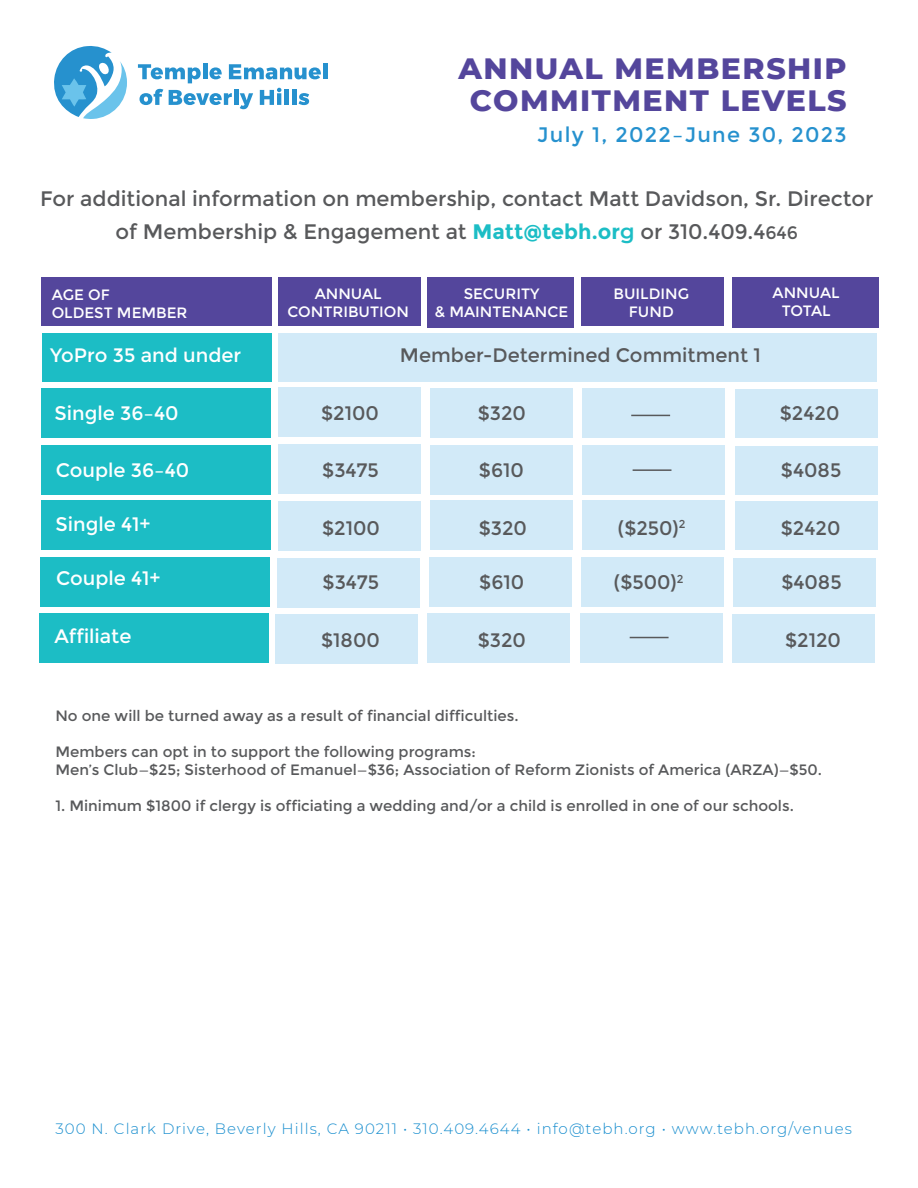
<style>
.page{position:relative;width:918px;height:1188px;background:#fff}
.page>*{position:absolute;margin:0;border:0;box-sizing:border-box;transform-origin:0 0}
.t1{font:800 30px "Montserrat";letter-spacing:.05em;color:#54469c}
.t2{font:21px/33px "Montserrat";color:#58595b;text-align:center}
.t3{font:21px "Montserrat";letter-spacing:.06em;color:#2691ce}
.t4{font:19.5px "Montserrat";color:#58595b}
.t5{font:19.5px "Montserrat";color:#fff}
.t6{font:15px "Montserrat";color:#58595b}
.t7{font:300 15px "Montserrat";letter-spacing:.07em;color:#178dce}
.t8{font:15px "Montserrat";color:#fff}
.s1{font-weight:700;color:#1cbdc5}
.s2{font-weight:600;color:#1cbdc5}
.s3{font-size:18px}
</style>
<div class="page">
<svg style="left:54px;top:46px;width:73px;height:73px"></svg>
<svg style="left:138px;top:64px;width:63px;height:19px"></svg>
<hr style="left:203px;top:63px;width:4px;height:16px;background:#2691ce">
<svg style="left:209px;top:67px;width:13px;height:12px"></svg>
<svg style="left:229px;top:64px;width:92px;height:15px"></svg>
<hr style="left:323px;top:63px;width:4px;height:16px;background:#2691ce">
<svg style="left:140px;top:89px;width:23px;height:16px"></svg>
<svg style="left:169px;top:90px;width:63px;height:15px"></svg>
<hr style="left:234px;top:89px;width:4px;height:16px;background:#2691ce">
<svg style="left:240px;top:93px;width:13px;height:16px"></svg>
<svg style="left:260px;top:88px;width:21px;height:17px"></svg>
<div style="left:284px;top:89px;width:5px;height:16px;background:#2691ce"></div>
<hr style="left:292px;top:89px;width:4px;height:16px;background:#2691ce">
<svg style="left:299px;top:93px;width:10px;height:12px"></svg>
<div style="left:42px;top:277px;width:230px;height:49px;background:#54469c"></div>
<div style="left:278px;top:277px;width:142px;height:48px;background:#54469c"></div>
<div style="left:428px;top:277px;width:146px;height:51px;background:#54469c"></div>
<div style="left:42px;top:333px;width:229px;height:49px;background:#1cbdc5"></div>
<div style="left:581px;top:278px;width:142px;height:48px;background:#54469c"></div>
<div style="left:732px;top:278px;width:146px;height:50px;background:#54469c"></div>
<div style="left:278px;top:333px;width:599px;height:49px;background:#d2eaf8"></div>
<div style="left:278px;top:388px;width:142px;height:49px;background:#d2eaf8"></div>
<div style="left:42px;top:388px;width:229px;height:50px;background:#1cbdc5"></div>
<div style="left:430px;top:389px;width:143px;height:49px;background:#d2eaf8"></div>
<div style="left:582px;top:388px;width:143px;height:49px;background:#d2eaf8"></div>
<div style="left:735px;top:390px;width:142px;height:48px;background:#d2eaf8"></div>
<hr style="left:631px;top:415px;width:39px;height:1px;background:#58595b">
<div style="left:278px;top:445px;width:142px;height:49px;background:#d2eaf8"></div>
<div style="left:42px;top:445px;width:229px;height:50px;background:#1cbdc5"></div>
<div style="left:430px;top:446px;width:143px;height:49px;background:#d2eaf8"></div>
<div style="left:582px;top:445px;width:143px;height:49px;background:#d2eaf8"></div>
<div style="left:735px;top:447px;width:142px;height:48px;background:#d2eaf8"></div>
<hr style="left:633px;top:469px;width:38px;height:2px;background:#58595b">
<div style="left:278px;top:502px;width:142px;height:49px;background:#d2eaf8"></div>
<div style="left:42px;top:501px;width:229px;height:49px;background:#1cbdc5"></div>
<div style="left:430px;top:501px;width:143px;height:49px;background:#d2eaf8"></div>
<div style="left:582px;top:501px;width:143px;height:49px;background:#d2eaf8"></div>
<div style="left:735px;top:502px;width:142px;height:48px;background:#d2eaf8"></div>
<div style="left:277px;top:558px;width:142px;height:49px;background:#d2eaf8"></div>
<div style="left:40px;top:557px;width:230px;height:50px;background:#1cbdc5"></div>
<div style="left:429px;top:557px;width:143px;height:50px;background:#d2eaf8"></div>
<div style="left:581px;top:557px;width:143px;height:49px;background:#d2eaf8"></div>
<div style="left:734px;top:558px;width:142px;height:49px;background:#d2eaf8"></div>
<div style="left:275px;top:614px;width:143px;height:49px;background:#d2eaf8"></div>
<div style="left:39px;top:613px;width:229px;height:50px;background:#1cbdc5"></div>
<div style="left:428px;top:613px;width:142px;height:50px;background:#d2eaf8"></div>
<div style="left:580px;top:613px;width:142px;height:49px;background:#d2eaf8"></div>
<div style="left:732px;top:614px;width:143px;height:49px;background:#d2eaf8"></div>
<hr style="left:630px;top:637px;width:39px;height:1px;background:#58595b">
<p class="t1" style="left:458px;top:47px;width:390px">ANNUAL MEMBERSHIP</p>
<p class="t1" style="left:470px;top:78px;width:378px">COMMITMENT LEVELS</p>
<p class="t3" style="left:537px;top:123px;width:311px">July 1, 2022–June 30, 2023</p>
<p class="t2" style="left:40px;top:182px;width:835px">For additional information on membership, contact Matt Davidson, Sr. Director of Membership &amp; Engagement at <span class="s1">Matt@tebh.or</span><span class="s2">g</span> or 310.409.4<span class="s3">646</span></p>
<p class="t8" style="left:52px;top:286px;width:60px">AGE OF</p>
<p class="t8" style="left:52px;top:304px;width:137px">OLDEST MEMBER</p>
<p class="t8" style="left:315px;top:285px;width:69px">ANNUAL</p>
<p class="t8" style="left:287px;top:303px;width:123px">CONTRIBUTION</p>
<p class="t8" style="left:464px;top:285px;width:77px">SECURITY</p>
<p class="t8" style="left:435px;top:303px;width:135px">&amp; MAINTENANCE</p>
<p class="t8" style="left:614px;top:285px;width:77px">BUILDING</p>
<p class="t8" style="left:629px;top:303px;width:46px">FUND</p>
<p class="t8" style="left:773px;top:284px;width:69px">ANNUAL</p>
<p class="t8" style="left:782px;top:302px;width:50px">TOTAL</p>
<p class="t5" style="left:50px;top:344px;width:193px">YoPro 35 and under</p>
<p class="t4" style="left:400px;top:344px;width:363px">Member-Determined Commitment 1</p>
<p class="t5" style="left:55px;top:402px;width:126px">Single 36–40</p>
<p class="t4" style="left:321px;top:402px;width:59px">$2100</p>
<p class="t4" style="left:478px;top:402px;width:50px">$320</p>
<p class="t4" style="left:780px;top:402px;width:61px">$2420</p>
<p class="t5" style="left:56px;top:458px;width:135px">Couple 36–40</p>
<p class="t4" style="left:322px;top:459px;width:58px">$3475</p>
<p class="t4" style="left:479px;top:459px;width:47px">$610</p>
<p class="t4" style="left:781px;top:459px;width:62px">$4085</p>
<p class="t5" style="left:56px;top:513px;width:97px">Single 41+</p>
<p class="t4" style="left:322px;top:517px;width:59px">$2100</p>
<p class="t4" style="left:479px;top:517px;width:50px">$320</p>
<p class="t4" style="left:618px;top:517px;width:69px">($250)<sup>2</sup></p>
<p class="t4" style="left:781px;top:517px;width:61px">$2420</p>
<p class="t5" style="left:56px;top:567px;width:106px">Couple 41+</p>
<p class="t4" style="left:323px;top:571px;width:58px">$3475</p>
<p class="t4" style="left:479px;top:571px;width:47px">$610</p>
<p class="t4" style="left:614px;top:571px;width:71px">($500)<sup>2</sup></p>
<p class="t4" style="left:781px;top:571px;width:62px">$4085</p>
<p class="t5" style="left:55px;top:625px;width:78px">Affiliate</p>
<p class="t4" style="left:321px;top:628px;width:60px">$1800</p>
<p class="t4" style="left:478px;top:628px;width:50px">$320</p>
<p class="t4" style="left:785px;top:628px;width:57px">$2120</p>
<p class="t6" style="left:55px;top:707px;width:465px">No one will be turned away as a result of financial difficulties.</p>
<p class="t6" style="left:55px;top:743px;width:422px">Members can opt in to support the following programs:</p>
<p class="t6" style="left:55px;top:761px;width:768px">Men’s Club—$25; Sisterhood of Emanuel—$36; Association of Reform Zionists of America (ARZA)—$50.</p>
<p class="t6" style="left:55px;top:797px;width:740px">1. Minimum $1800 if clergy is officiating a wedding and/or a child is enrolled in one of our schools.</p>
<p class="t7" style="left:56px;top:1118px;width:798px">300 N. Clark Drive, Beverly Hills, CA 90211 • 310.409.4644 • info@tebh.org • www.tebh.org/venues</p>
</div>
